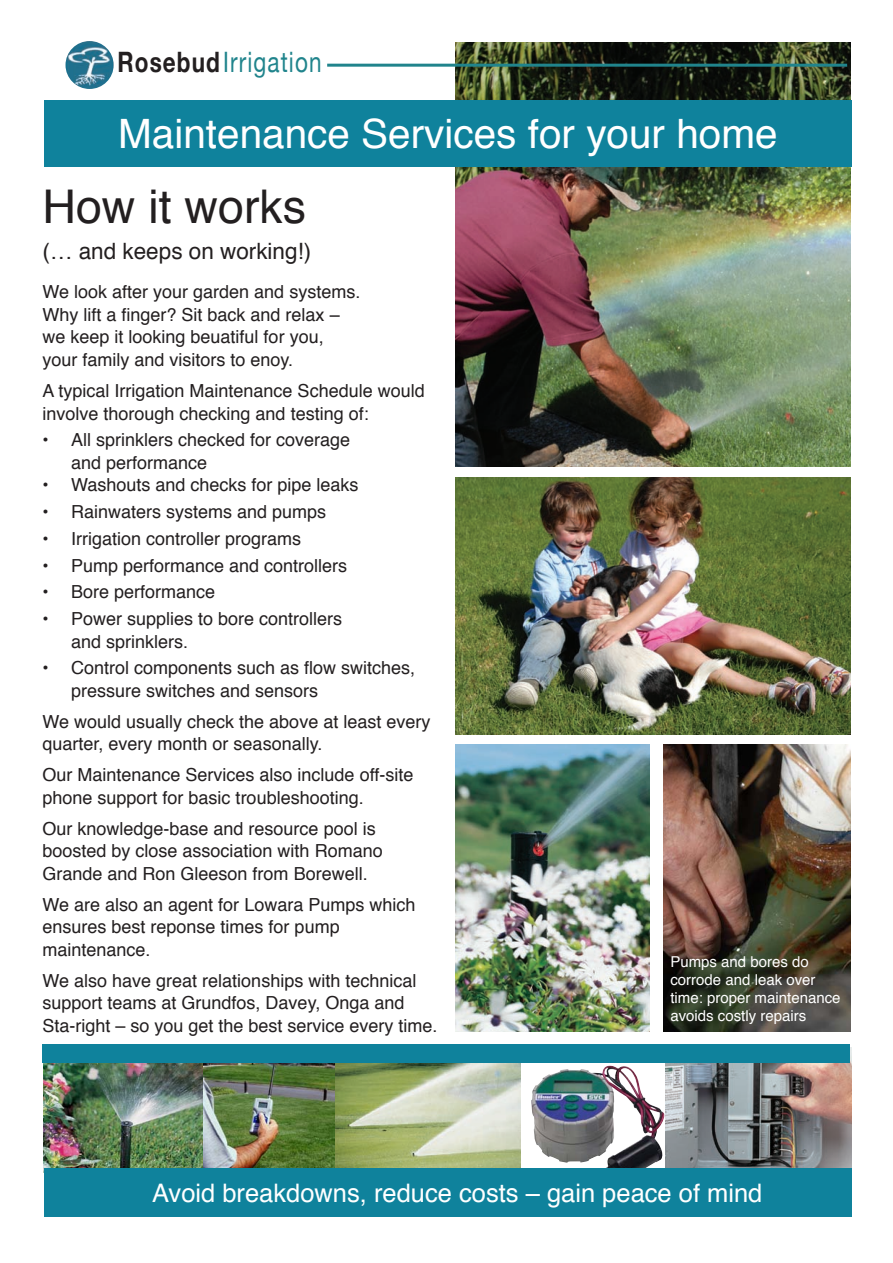
<style>
.page{position:relative;width:893px;height:1263px;background:#fff}
.page>*{position:absolute;margin:0;border:0;box-sizing:border-box;transform-origin:0 0}
.t1{font:46.5px "Helvetica";color:#231f20}
.t2{font:40.5px "Helvetica";color:#fff}
.t3{font:28.2px "Helvetica Neue";letter-spacing:.05em;color:#20848c;scale:.8 1}
.t4{font:25.5px "Helvetica";color:#fff}
.t5{font:22.5px "Helvetica";color:#231f20}
.t6{font:18px/22.5px "Helvetica";color:#231f20}
.t7{font:15px/18px "Helvetica";color:#fff}
.s1{font-weight:700;color:#231f20}
</style>
<div class="page">
<img style="left:455px;top:43px;width:395px;height:423px">
<img style="left:76px;top:41px;width:37px;height:48px">
<img style="left:65px;top:41px;width:49px;height:48px;border-radius:24px">
<hr style="left:327px;top:64px;width:520px;height:3px;background:#20848c">
<div style="left:44px;top:100px;width:808px;height:67px;background:#0f829c"></div>
<img style="left:44px;top:1063px;width:477px;height:106px">
<img style="left:531px;top:1066px;width:135px;height:103px">
<img style="left:666px;top:1047px;width:186px;height:122px">
<div style="left:44px;top:1169px;width:808px;height:48px;background:#0f829c"></div>
<img style="left:663px;top:745px;width:187px;height:287px">
<img style="left:455px;top:744px;width:194px;height:287px">
<img style="left:455px;top:478px;width:395px;height:256px">
<div style="left:43px;top:1045px;width:807px;height:18px;background:#0f829c"></div>
<p class="t3" style="left:117px;top:45px;width:257px"><span class="s1">Rosebud</span>Irrigation</p>
<p class="t2" style="left:118px;top:99px;width:661px">Maintenance Services for your home</p>
<p class="t1" style="left:43px;top:167px;width:265px">How it works</p>
<p class="t5" style="left:43px;top:232px;width:270px">(… and keeps on working!)</p>
<p class="t6" style="left:43px;top:280px;width:319px">We look after your garden and systems.<br>Why lift a finger? Sit back and relax – we keep it looking beuatiful for you, your family and visitors to enoy.</p>
<p class="t6" style="left:43px;top:379px;width:384px">A typical Irrigation Maintenance Schedule would involve thorough checking and testing of:</p>
<p class="t6" style="left:71px;top:428px;width:281px;text-indent:-28px">• All sprinklers checked for coverage and performance</p>
<p class="t6" style="left:43px;top:473px;width:317px">• Washouts and checks for pipe leaks</p>
<p class="t6" style="left:43px;top:500px;width:285px">• Rainwaters systems and pumps</p>
<p class="t6" style="left:43px;top:527px;width:260px">• Irrigation controller programs</p>
<p class="t6" style="left:43px;top:553px;width:306px">• Pump performance and controllers</p>
<p class="t6" style="left:43px;top:580px;width:174px">• Bore performance</p>
<p class="t6" style="left:71px;top:607px;width:273px;text-indent:-28px">• Power supplies to bore controllers and sprinklers.</p>
<p class="t6" style="left:71px;top:656px;width:346px;text-indent:-28px">• Control components such as flow switches, pressure switches and sensors</p>
<p class="t6" style="left:43px;top:710px;width:389px">We would usually check the above at least every quarter, every month or seasonally.</p>
<p class="t6" style="left:43px;top:763px;width:372px">Our Maintenance Services also include off-site phone support for basic troubleshooting.</p>
<p class="t6" style="left:43px;top:817px;width:342px">Our knowledge-base and resource pool is boosted by close association with Romano<br>Grande and Ron Gleeson from Borewell.</p>
<p class="t6" style="left:43px;top:893px;width:374px">We are also an agent for Lowara Pumps which ensures best reponse times for pump maintenance.</p>
<p class="t6" style="left:43px;top:969px;width:396px">We also have great relationships with technical support teams at Grundfos, Davey, Onga and<br>Sta-right – so you get the best service every time.</p>
<p class="t7" style="left:670px;top:952px;width:172px">Pumps and bores do corrode and leak over time: proper maintenance avoids costly repairs</p>
<p class="t4" style="left:152px;top:1172px;width:612px">Avoid breakdowns, reduce costs – gain peace of mind</p>
</div>
